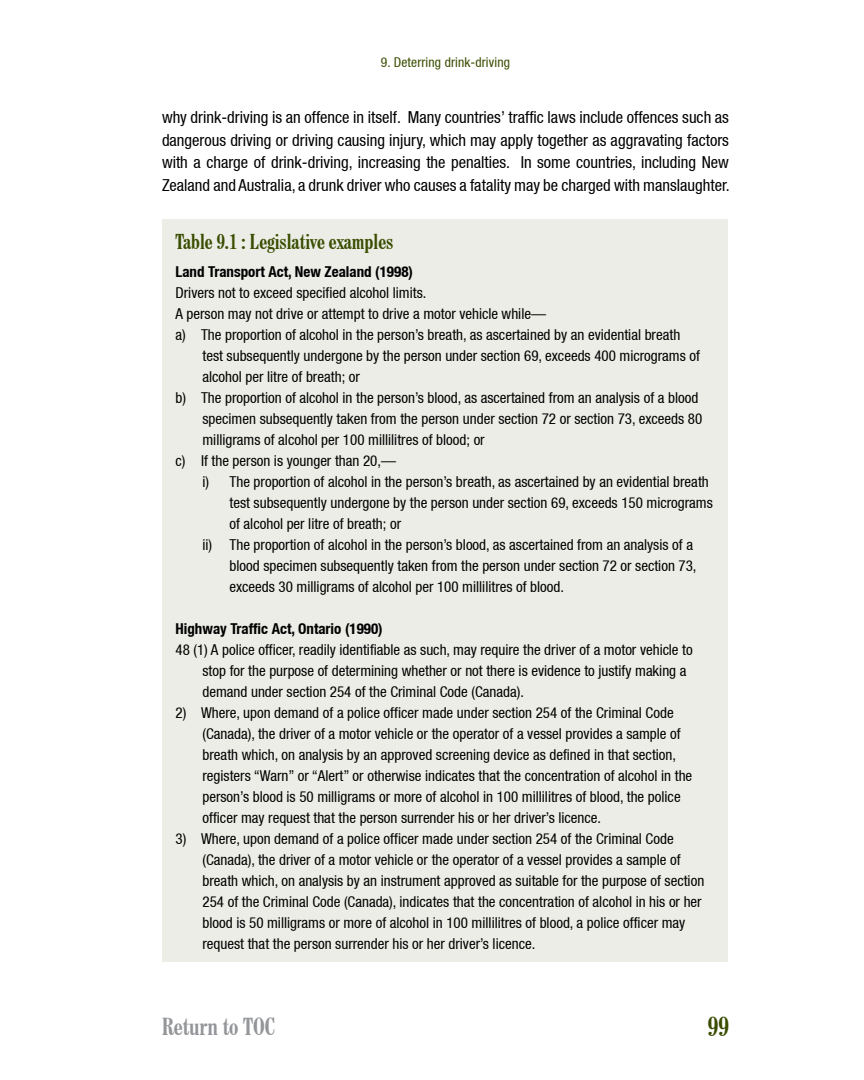
<style>
.page{position:relative;width:864px;height:1080px;background:#fff}
.page>*{position:absolute;margin:0;border:0;box-sizing:border-box;transform-origin:0 0}
.t1{font:700 condensed 27px "Century Schoolbook BT";color:#3a4c00}
.t2{font:700 condensed 24px "Century Schoolbook BT";color:#939598}
.t3{font:700 condensed 21px "Century Schoolbook BT";color:#3a4c00}
.t4{font:condensed 16.5px/22.5px "Helvetica Neue LT";color:#000;text-align:justify}
.t5{font:condensed 15px/21px "Helvetica Neue LT";color:#000}
.t6{font:700 condensed 15px "Helvetica Neue LT";color:#000}
.t7{font:condensed 13.5px "Helvetica Neue LT";letter-spacing:.01em;color:#3a4c00}
</style>
<div class="page">
<div style="left:162px;top:219px;width:566px;height:743px;background:#ebede6"></div>
<p class="t7" style="left:381px;top:54px;width:131px">9. Deterring drink-driving</p>
<p class="t4" style="left:162px;top:106px;width:569px">why drink-driving is an offence in itself. Many countries’ traffic laws include offences such as dangerous driving or driving causing injury, which may apply together as aggravating factors with a charge of drink-driving, increasing the penalties. In some countries, including New Zealand and Australia, a drunk driver who causes a fatality may be charged with manslaughter.</p>
<h3 class="t3" style="left:176px;top:229px;width:219px">Table 9.1 : Legislative examples</h3>
<p class="t6" style="left:176px;top:262px;width:239px">Land Transport Act, New Zealand (1998)</p>
<p class="t5" style="left:176px;top:282px;width:252px">Drivers not to exceed specified alcohol limits.</p>
<p class="t5" style="left:176px;top:303px;width:372px">A person may not drive or attempt to drive a motor vehicle while—</p>
<p class="t5" style="left:176px;top:324px;width:506px">a) The proportion of alcohol in the person’s breath, as ascertained by an evidential breath</p>
<p class="t5" style="left:202px;top:345px;width:499px">test subsequently undergone by the person under section 69, exceeds 400 micrograms of</p>
<p class="t5" style="left:202px;top:366px;width:159px">alcohol per litre of breath; or</p>
<p class="t5" style="left:176px;top:387px;width:524px">b) The proportion of alcohol in the person’s blood, as ascertained from an analysis of a blood</p>
<p class="t5" style="left:202px;top:408px;width:501px">specimen subsequently taken from the person under section 72 or section 73, exceeds 80</p>
<p class="t5" style="left:202px;top:429px;width:284px">milligrams of alcohol per 100 millilitres of blood; or</p>
<p class="t5" style="left:175px;top:450px;width:222px">c) If the person is younger than 20,—</p>
<p class="t5" style="left:202px;top:471px;width:508px">i) The proportion of alcohol in the person’s breath, as ascertained by an evidential breath</p>
<p class="t5" style="left:230px;top:492px;width:485px">test subsequently undergone by the person under section 69, exceeds 150 micrograms</p>
<p class="t5" style="left:230px;top:513px;width:173px">of alcohol per litre of breath; or</p>
<p class="t5" style="left:202px;top:534px;width:492px">ii) The proportion of alcohol in the person’s blood, as ascertained from an analysis of a</p>
<p class="t5" style="left:230px;top:555px;width:469px">blood specimen subsequently taken from the person under section 72 or section 73,</p>
<p class="t5" style="left:230px;top:576px;width:336px">exceeds 30 milligrams of alcohol per 100 millilitres of blood.</p>
<p class="t6" style="left:176px;top:619px;width:209px">Highway Traffic Act, Ontario (1990)</p>
<p class="t5" style="left:202px;top:639px;width:492px;text-indent:-27px">48 (1) A police officer, readily identifiable as such, may require the driver of a motor vehicle to stop for the purpose of determining whether or not there is evidence to justify making a demand under section 254 of the Criminal Code (Canada).</p>
<p class="t5" style="left:202px;top:702px;width:491px;text-indent:-27px">2) Where, upon demand of a police officer made under section 254 of the Criminal Code (Canada), the driver of a motor vehicle or the operator of a vessel provides a sample of breath which, on analysis by an approved screening device as defined in that section, registers “Warn” or “Alert” or otherwise indicates that the concentration of alcohol in the person’s blood is 50 milligrams or more of alcohol in 100 millilitres of blood, the police officer may request that the person surrender his or her driver’s licence.</p>
<p class="t5" style="left:202px;top:828px;width:503px;text-indent:-27px">3) Where, upon demand of a police officer made under section 254 of the Criminal Code (Canada), the driver of a motor vehicle or the operator of a vessel provides a sample of breath which, on analysis by an instrument approved as suitable for the purpose of section 254 of the Criminal Code (Canada), indicates that the concentration of alcohol in his or her blood is 50 milligrams or more of alcohol in 100 millilitres of blood, a police officer may request that the person surrender his or her driver’s licence.</p>
<h2 class="t2" style="left:162px;top:1012px;width:114px">Return to TOC</h2>
<h1 class="t1" style="left:708px;top:1010px;width:23px">99</h1>
</div>
